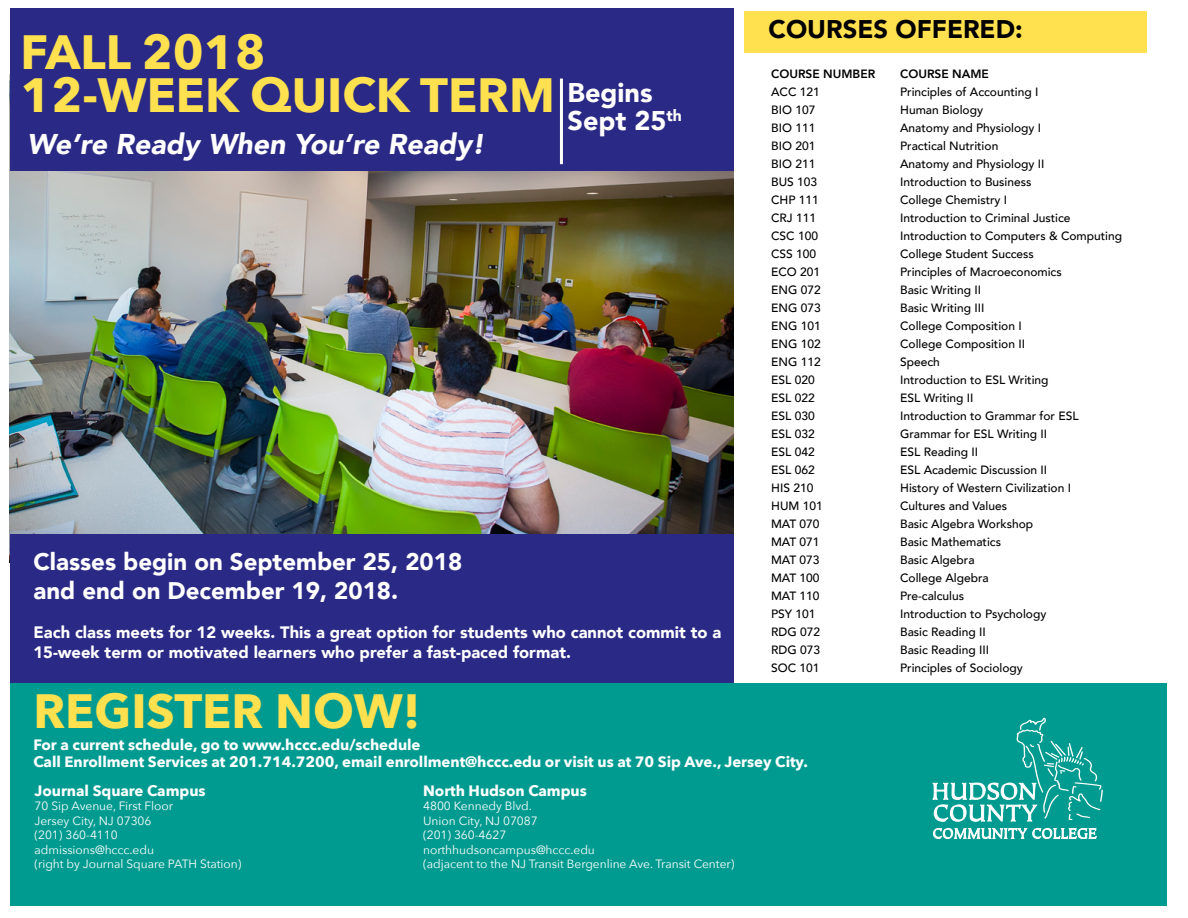
<style>
.page{position:relative;width:1188px;height:918px;background:#fff}
.page>*{position:absolute;margin:0;border:0;box-sizing:border-box;transform-origin:0 0}
.t1{font:700 48px "Avenir Next";color:#ffe14f}
.t2{font:italic 900 28.5px "Avenir";color:#fff}
.t3{font:900 27px "Avenir";color:#fff}
.t4{font:900 25.5px "Avenir";color:#000}
.t5{font:900 24px "Avenir";color:#fff}
.t6{font:900 16.5px/19.8px "Avenir";color:#fff}
.t7{font:700 15px "Avenir Next";letter-spacing:-.005em;color:#fff}
.t8{font:500 12px "Avenir";color:#000}
.t9{font:12px "Avenir Next";letter-spacing:-.005em;color:#fff}
.t10{font:800 12px "Avenir";color:#000}
</style>
<div class="page">
<img style="left:10px;top:171px;width:723px;height:363px">
<div style="left:10px;top:9px;width:723px;height:162px;background:#2a2a86"></div>
<div style="left:10px;top:534px;width:723px;height:150px;background:#2a2a86"></div>
<div style="left:744px;top:12px;width:403px;height:41px;background:#ffe14f"></div>
<div style="left:10px;top:684px;width:1156px;height:222px;background:#009b90"></div>
<svg style="left:933px;top:718px;width:170px;height:121px"></svg>
<hr style="left:560px;top:79px;width:3px;height:85px;background:#fff">
<p class="t1" style="left:21px;top:10px;width:247px">FALL 2018</p>
<p class="t1" style="left:21px;top:54px;width:536px">12-WEEK QUICK TERM</p>
<p class="t2" style="left:27px;top:121px;width:459px">We’re Ready When You’re Ready!</p>
<p class="t3" style="left:568px;top:69px;width:87px">Begins</p>
<p class="t3" style="left:568px;top:98px;width:116px">Sept 25<sup>th</sup></p>
<p class="t5" style="left:33px;top:541px;width:430px">Classes begin on September 25, 2018</p>
<p class="t5" style="left:33px;top:570px;width:366px">and end on December 19, 2018.</p>
<p class="t6" style="left:33px;top:622px;width:689px">Each class meets for 12 weeks. This a great option for students who cannot commit to a<br>15-week term or motivated learners who prefer a fast-paced format.</p>
<p class="t4" style="left:769px;top:7px;width:256px">COURSES OFFERED:</p>
<p class="t10" style="left:771px;top:65px;width:106px">COURSE NUMBER</p>
<p class="t10" style="left:900px;top:65px;width:90px">COURSE NAME</p>
<p class="t8" style="left:771px;top:82px;width:50px">ACC 121</p>
<p class="t8" style="left:900px;top:82px;width:140px">Principles of Accounting I</p>
<p class="t8" style="left:771px;top:100px;width:46px">BIO 107</p>
<p class="t8" style="left:900px;top:100px;width:84px">Human Biology</p>
<p class="t8" style="left:771px;top:118px;width:46px">BIO 111</p>
<p class="t8" style="left:900px;top:118px;width:143px">Anatomy and Physiology I</p>
<p class="t8" style="left:771px;top:136px;width:46px">BIO 201</p>
<p class="t8" style="left:900px;top:136px;width:100px">Practical Nutrition</p>
<p class="t8" style="left:771px;top:154px;width:46px">BIO 211</p>
<p class="t8" style="left:900px;top:154px;width:146px">Anatomy and Physiology II</p>
<p class="t8" style="left:771px;top:172px;width:48px">BUS 103</p>
<p class="t8" style="left:900px;top:172px;width:133px">Introduction to Business</p>
<p class="t8" style="left:771px;top:190px;width:49px">CHP 111</p>
<p class="t8" style="left:900px;top:190px;width:109px">College Chemistry I</p>
<p class="t8" style="left:771px;top:208px;width:46px">CRJ 111</p>
<p class="t8" style="left:900px;top:208px;width:172px">Introduction to Criminal Justice</p>
<p class="t8" style="left:771px;top:226px;width:48px">CSC 100</p>
<p class="t8" style="left:900px;top:226px;width:224px">Introduction to Computers &amp; Computing</p>
<p class="t8" style="left:771px;top:244px;width:47px">CSS 100</p>
<p class="t8" style="left:900px;top:244px;width:135px">College Student Success</p>
<p class="t8" style="left:771px;top:262px;width:51px">ECO 201</p>
<p class="t8" style="left:900px;top:262px;width:163px">Principles of Macroeconomics</p>
<p class="t8" style="left:771px;top:280px;width:51px">ENG 072</p>
<p class="t8" style="left:900px;top:280px;width:83px">Basic Writing II</p>
<p class="t8" style="left:771px;top:298px;width:51px">ENG 073</p>
<p class="t8" style="left:900px;top:298px;width:86px">Basic Writing III</p>
<p class="t8" style="left:771px;top:316px;width:51px">ENG 101</p>
<p class="t8" style="left:900px;top:316px;width:123px">College Composition I</p>
<p class="t8" style="left:771px;top:334px;width:51px">ENG 102</p>
<p class="t8" style="left:900px;top:334px;width:126px">College Composition II</p>
<p class="t8" style="left:771px;top:352px;width:51px">ENG 112</p>
<p class="t8" style="left:900px;top:352px;width:41px">Speech</p>
<p class="t8" style="left:771px;top:370px;width:45px">ESL 020</p>
<p class="t8" style="left:900px;top:370px;width:150px">Introduction to ESL Writing</p>
<p class="t8" style="left:771px;top:388px;width:45px">ESL 022</p>
<p class="t8" style="left:900px;top:388px;width:75px">ESL Writing II</p>
<p class="t8" style="left:771px;top:406px;width:45px">ESL 030</p>
<p class="t8" style="left:900px;top:406px;width:180px">Introduction to Grammar for ESL</p>
<p class="t8" style="left:771px;top:424px;width:45px">ESL 032</p>
<p class="t8" style="left:900px;top:424px;width:148px">Grammar for ESL Writing II</p>
<p class="t8" style="left:771px;top:442px;width:45px">ESL 042</p>
<p class="t8" style="left:900px;top:442px;width:80px">ESL Reading II</p>
<p class="t8" style="left:771px;top:460px;width:45px">ESL 062</p>
<p class="t8" style="left:900px;top:460px;width:149px">ESL Academic Discussion II</p>
<p class="t8" style="left:771px;top:478px;width:44px">HIS 210</p>
<p class="t8" style="left:900px;top:478px;width:172px">History of Western Civilization I</p>
<p class="t8" style="left:771px;top:496px;width:53px">HUM 101</p>
<p class="t8" style="left:900px;top:496px;width:108px">Cultures and Values</p>
<p class="t8" style="left:771px;top:514px;width:50px">MAT 070</p>
<p class="t8" style="left:900px;top:514px;width:135px">Basic Algebra Workshop</p>
<p class="t8" style="left:771px;top:532px;width:50px">MAT 071</p>
<p class="t8" style="left:900px;top:532px;width:102px">Basic Mathematics</p>
<p class="t8" style="left:771px;top:550px;width:50px">MAT 073</p>
<p class="t8" style="left:900px;top:550px;width:76px">Basic Algebra</p>
<p class="t8" style="left:771px;top:568px;width:50px">MAT 100</p>
<p class="t8" style="left:900px;top:568px;width:90px">College Algebra</p>
<p class="t8" style="left:771px;top:586px;width:50px">MAT 110</p>
<p class="t8" style="left:900px;top:586px;width:66px">Pre-calculus</p>
<p class="t8" style="left:771px;top:604px;width:46px">PSY 101</p>
<p class="t8" style="left:900px;top:604px;width:148px">Introduction to Psychology</p>
<p class="t8" style="left:771px;top:622px;width:50px">RDG 072</p>
<p class="t8" style="left:900px;top:622px;width:87px">Basic Reading II</p>
<p class="t8" style="left:771px;top:640px;width:50px">RDG 073</p>
<p class="t8" style="left:900px;top:640px;width:90px">Basic Reading III</p>
<p class="t8" style="left:771px;top:658px;width:50px">SOC 101</p>
<p class="t8" style="left:900px;top:658px;width:124px">Principles of Sociology</p>
<p class="t1" style="left:33px;top:669px;width:388px">REGISTER NOW!</p>
<p class="t7" style="left:33px;top:732px;width:389px">For a current schedule, go to www.hccc.edu/schedule</p>
<p class="t7" style="left:33px;top:749px;width:776px">Call Enrollment Services at 201.714.7200, email enrollment@hccc.edu or visit us at 70 Sip Ave., Jersey City.</p>
<p class="t7" style="left:35px;top:778px;width:173px">Journal Square Campus</p>
<p class="t9" style="left:35px;top:796px;width:140px">70 Sip Avenue, First Floor</p>
<p class="t9" style="left:35px;top:811px;width:118px">Jersey City, NJ 07306</p>
<p class="t9" style="left:35px;top:825px;width:85px">(201) 360-4110</p>
<p class="t9" style="left:35px;top:839px;width:121px">admissions@hccc.edu</p>
<p class="t9" style="left:35px;top:854px;width:208px">(right by Journal Square PATH Station)</p>
<p class="t7" style="left:423px;top:778px;width:165px">North Hudson Campus</p>
<p class="t9" style="left:423px;top:796px;width:110px">4800 Kennedy Blvd.</p>
<p class="t9" style="left:423px;top:811px;width:116px">Union City, NJ 07087</p>
<p class="t9" style="left:423px;top:825px;width:85px">(201) 360-4627</p>
<p class="t9" style="left:423px;top:839px;width:173px">northhudsoncampus@hccc.edu</p>
<p class="t9" style="left:423px;top:854px;width:313px">(adjacent to the NJ Transit Bergenline Ave. Transit Center)</p>
</div>
